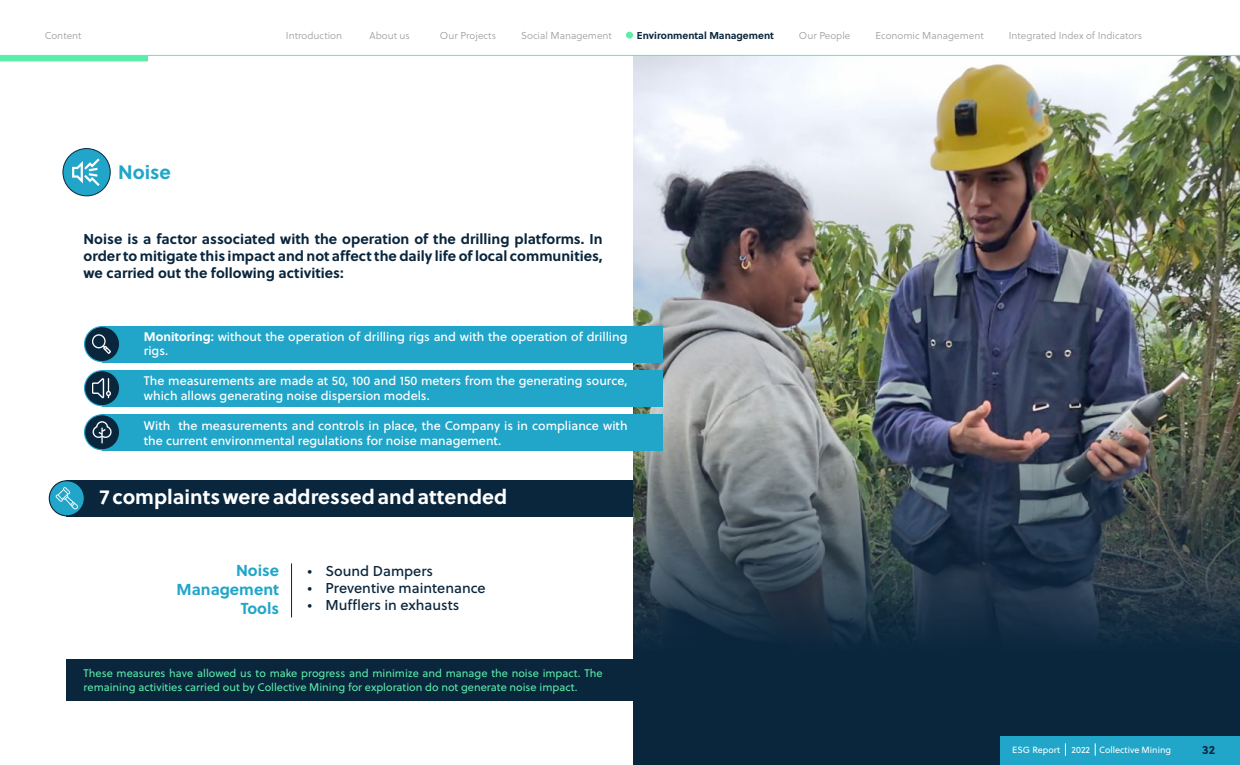
<style>
.page{position:relative;width:1240px;height:765px;background:#fff}
.page>*{position:absolute;margin:0;border:0;box-sizing:border-box;transform-origin:0 0}
.t1{font:700 20.3px "Soleil";color:#fff}
.t2{font:700 19.5px "Soleil";color:#21a6c9}
.t3{font:700 15.9px/19.1px "Soleil";color:#21a6c9;text-align:right}
.t4{font:700 14.3px/17.2px "Soleil";color:#0a263d;text-align:justify}
.t5{font:14.3px "Soleil";color:#0a263d}
.t6{font:12.4px/14.9px "Soleil";color:#fff}
.t7{font:700 12px "Soleil";color:#0a263d}
.t8{font:11px/13.2px "Soleil";color:#5cedab}
.t9{font:300 10px "Soleil";color:#9d9d9c}
.t10{font:700 10px "Soleil";color:#0a263d}
.t11{font:9px "Soleil";color:#fff}
.s1{font-weight:700}
</style>
<div class="page">
<div style="left:67px;top:659px;width:596px;height:42px;background:#0a263d"></div>
<img style="left:633px;top:56px;width:607px;height:365px">
<div style="left:633px;top:651px;width:607px;height:114px;background:#0a263d"></div>
<img style="left:633px;top:421px;width:607px;height:230px">
<div style="left:102px;top:326px;width:561px;height:36px;background:#21a6c9"></div>
<div style="left:102px;top:370px;width:561px;height:36px;background:#21a6c9"></div>
<div style="left:102px;top:414px;width:561px;height:36px;background:#21a6c9"></div>
<div style="left:67px;top:480px;width:566px;height:36px;background:#0a263d"></div>
<div style="left:63px;top:149px;width:47px;height:47px;background:#21a6c9;border-radius:50%"></div>
<div style="left:62px;top:148px;width:49px;height:48px;border:1px solid #0a263d;border-radius:50%"></div>
<svg style="left:72px;top:159px;width:28px;height:27px"></svg>
<div style="left:85px;top:327px;width:35px;height:35px;background:#0a263d;border-radius:50%"></div>
<div style="left:84px;top:326px;width:36px;height:36px;border:1px solid #21a6c9;border-radius:50%"></div>
<div style="left:85px;top:371px;width:35px;height:35px;background:#0a263d;border-radius:50%"></div>
<div style="left:84px;top:370px;width:36px;height:36px;border:1px solid #21a6c9;border-radius:50%"></div>
<svg style="left:49px;top:481px;width:35px;height:35px"></svg>
<div style="left:49px;top:480px;width:36px;height:36px;border:1px solid #0a263d;border-radius:50%"></div>
<div style="left:85px;top:415px;width:35px;height:35px;background:#0a263d;border-radius:50%"></div>
<div style="left:84px;top:414px;width:36px;height:36px;border:1px solid #21a6c9;border-radius:50%"></div>
<div style="left:1000px;top:736px;width:240px;height:29px;background:#21a6c9"></div>
<svg style="left:1065px;top:743px;width:1px;height:13px"></svg>
<svg style="left:1095px;top:743px;width:1px;height:13px"></svg>
<svg style="left:92px;top:334px;width:19px;height:20px"></svg>
<svg style="left:92px;top:378px;width:19px;height:20px"></svg>
<svg style="left:56px;top:487px;width:22px;height:23px"></svg>
<svg style="left:92px;top:421px;width:20px;height:22px"></svg>
<hr style="left:291px;top:563px;width:1px;height:54px;background:#0a263d">
<hr style="left:0;top:55px;width:1240px;height:1px;background:#5cedab">
<div style="left:0;top:55px;width:148px;height:6px;background:#5cedab"></div>
<div style="left:626px;top:32px;width:7px;height:7px;background:#5cedab;border-radius:50%"></div>
<p class="t9" style="left:45px;top:28px;width:38px">Content</p>
<p class="t9" style="left:286px;top:28px;width:58px">Introduction</p>
<p class="t9" style="left:370px;top:28px;width:42px">About us</p>
<p class="t9" style="left:440px;top:28px;width:58px">Our Projects</p>
<p class="t9" style="left:521px;top:28px;width:92px">Social Management</p>
<p class="t10" style="left:637px;top:27px;width:139px">Environmental Management</p>
<p class="t9" style="left:799px;top:28px;width:53px">Our People</p>
<p class="t9" style="left:875px;top:28px;width:110px">Economic Management</p>
<p class="t9" style="left:1009px;top:28px;width:135px">Integrated Index of Indicators</p>
<h2 class="t2" style="left:118px;top:157px;width:54px">Noise</h2>
<p class="t4" style="left:84px;top:229px;width:521px">Noise is a factor associated with the operation of the drilling platforms. In order to mitigate this impact and not affect the daily life of local communities, we carried out the following activities:</p>
<p class="t6" style="left:144px;top:328px;width:485px"><span class="s1">Monitoring:</span> without the operation of drilling rigs and with the operation of drilling rigs.</p>
<p class="t6" style="left:144px;top:373px;width:485px">The measurements are made at 50, 100 and 150 meters from the generating source, which allows generating noise dispersion models.</p>
<p class="t6" style="left:144px;top:418px;width:485px">With the measurements and controls in place, the Company is in compliance with the current environmental regulations for noise management.</p>
<h1 class="t1" style="left:100px;top:481px;width:409px">7 complaints were addressed and attended</h1>
<p class="t3" style="left:177px;top:560px;width:104px">Noise<br>Management<br>Tools</p>
<p class="t5" style="left:308px;top:560px;width:127px">• Sound Dampers</p>
<p class="t5" style="left:308px;top:577px;width:180px">• Preventive maintenance</p>
<p class="t5" style="left:308px;top:594px;width:153px">• Mufflers in exhausts</p>
<p class="t8" style="left:84px;top:667px;width:521px">These measures have allowed us to make progress and minimize and manage the noise impact. The remaining activities carried out by Collective Mining for exploration do not generate noise impact.</p>
<p class="t11" style="left:1012px;top:743px;width:49px">ESG Report</p>
<p class="t11" style="left:1071px;top:743px;width:101px">2022 Collective Mining</p>
<p class="t7" style="left:1202px;top:740px;width:14px">32</p>
</div>
